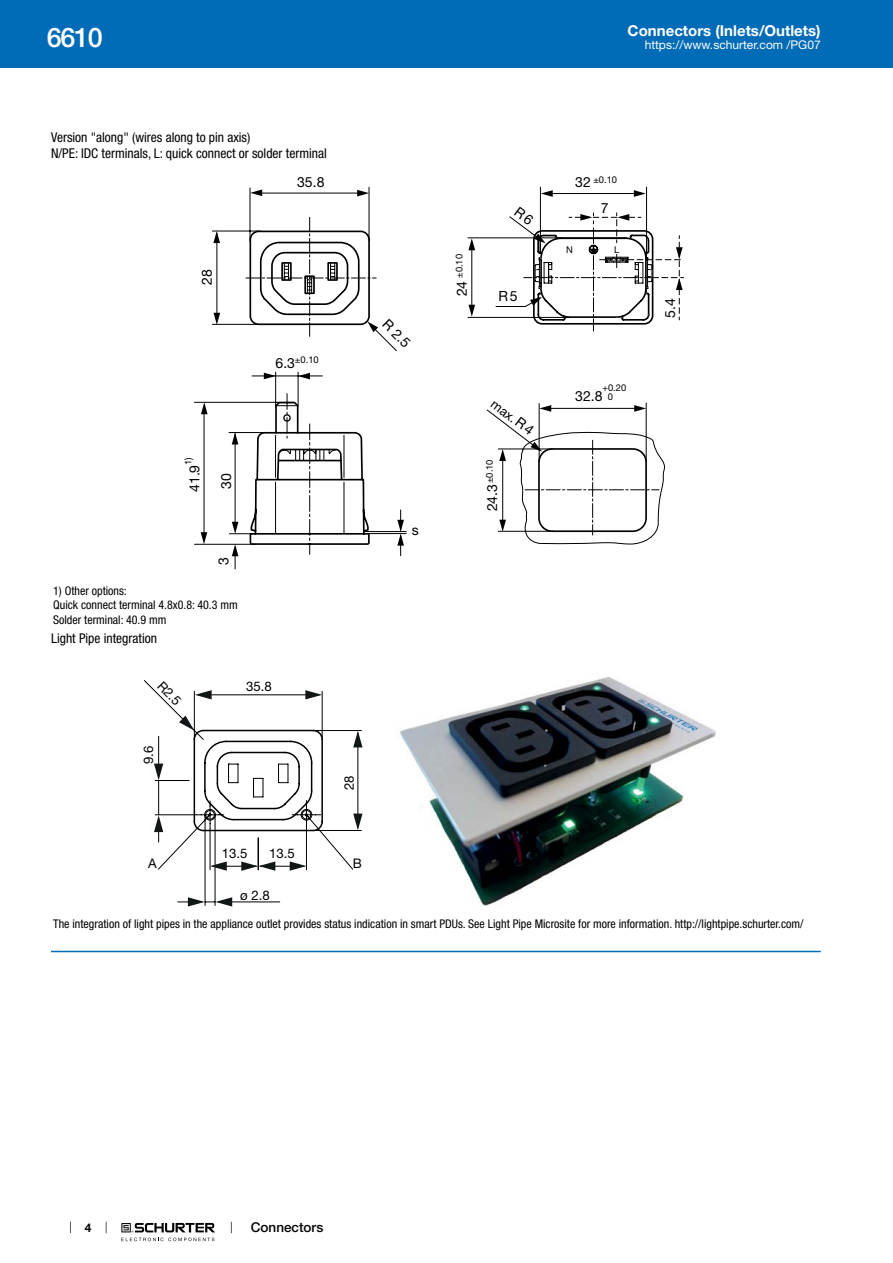
<style>
.page{position:relative;width:893px;height:1263px;background:#fff}
.page>*{position:absolute;margin:0;border:0;box-sizing:border-box;transform-origin:0 0}
.t1{font:500 27px "Helvetica Neue LT";color:#fff}
.t2{font:700 15px "Helvetica Neue LT";color:#fff}
.t3{font:14.1px "Helvetica Neue LT";color:#000}
.t4{font:condensed 13.5px/15.8px "Helvetica Neue LT";color:#000}
.t5{font:500 13.5px "Helvetica Neue LT";color:#000}
.t6{font:13.2px "Helvetica Neue LT";color:#000}
.t7{font:12.9px "Helvetica Neue LT";color:#000}
.t8{font:condensed 12px/14.4px "Helvetica Neue LT";color:#000}
.t9{font:12px "Helvetica Neue LT";color:#fff}
.t10{font:700 12px "Helvetica Neue LT";color:#000}
.t11{font:9.3px/9.3px "Helvetica Neue LT";color:#000}
.s1{font-size:14.1px}
</style>
<div class="page">
<svg style="left:70px;top:1221px;width:1px;height:12px"></svg>
<svg style="left:121px;top:1223px;width:94px;height:18px"></svg>
<div style="left:0;top:0;width:893px;height:68px;background:#006bb6"></div>
<hr style="left:539px;top:404px;width:1px;height:57px;background:#000">
<hr style="left:646px;top:403px;width:1px;height:59px;background:#000">
<svg style="left:486px;top:405px;width:179px;height:140px"></svg>
<hr style="left:217px;top:233px;width:1px;height:83px;background:#000">
<hr style="left:212px;top:324px;width:47px;height:1px;background:#000">
<hr style="left:212px;top:231px;width:48px;height:1px;background:#000">
<hr style="left:258px;top:193px;width:103px;height:1px;background:#000">
<hr style="left:250px;top:188px;width:1px;height:53px;background:#000">
<hr style="left:369px;top:187px;width:1px;height:54px;background:#000">
<svg style="left:213px;top:231px;width:7px;height:12px"></svg>
<svg style="left:214px;top:313px;width:6px;height:12px"></svg>
<svg style="left:357px;top:190px;width:12px;height:6px"></svg>
<svg style="left:250px;top:189px;width:12px;height:7px"></svg>
<svg style="left:246px;top:217px;width:151px;height:134px"></svg>
<hr style="left:252px;top:376px;width:70px;height:1px;background:#000">
<hr style="left:275px;top:372px;width:1px;height:35px;background:#000">
<hr style="left:298px;top:372px;width:1px;height:34px;background:#000">
<hr style="left:204px;top:409px;width:1px;height:128px;background:#000">
<hr style="left:194px;top:402px;width:100px;height:1px;background:#000">
<hr style="left:194px;top:544px;width:62px;height:1px;background:#000">
<svg style="left:201px;top:532px;width:6px;height:12px"></svg>
<svg style="left:201px;top:402px;width:7px;height:12px"></svg>
<svg style="left:264px;top:373px;width:12px;height:6px"></svg>
<svg style="left:298px;top:373px;width:12px;height:6px"></svg>
<svg style="left:229px;top:394px;width:142px;height:175px"></svg>
<hr style="left:364px;top:531px;width:42px;height:1px;background:#000">
<hr style="left:359px;top:533px;width:47px;height:1px;background:#000">
<svg style="left:397px;top:510px;width:7px;height:46px"></svg>
<hr style="left:646px;top:187px;width:1px;height:70px;background:#000">
<hr style="left:540px;top:187px;width:1px;height:66px;background:#000">
<hr style="left:468px;top:238px;width:91px;height:1px;background:#000">
<hr style="left:468px;top:317px;width:101px;height:1px;background:#000">
<hr style="left:472px;top:246px;width:1px;height:64px;background:#000">
<svg style="left:468px;top:238px;width:7px;height:12px"></svg>
<svg style="left:468px;top:305px;width:7px;height:12px"></svg>
<svg style="left:144px;top:680px;width:218px;height:226px"></svg>
<svg style="left:290px;top:861px;width:16px;height:10px"></svg>
<svg style="left:241px;top:861px;width:34px;height:10px"></svg>
<svg style="left:210px;top:861px;width:17px;height:10px"></svg>
<svg style="left:215px;top:897px;width:17px;height:9px"></svg>
<svg style="left:188px;top:897px;width:17px;height:9px"></svg>
<svg style="left:353px;top:813px;width:9px;height:17px"></svg>
<svg style="left:353px;top:731px;width:9px;height:16px"></svg>
<svg style="left:305px;top:690px;width:17px;height:9px"></svg>
<svg style="left:195px;top:690px;width:17px;height:9px"></svg>
<svg style="left:154px;top:815px;width:9px;height:17px"></svg>
<svg style="left:154px;top:763px;width:9px;height:17px"></svg>
<svg style="left:179px;top:715px;width:145px;height:117px"></svg>
<img style="left:399px;top:677px;width:318px;height:229px">
<hr style="left:51px;top:951px;width:770px;height:1px;background:#006bb6">
<svg style="left:495px;top:190px;width:189px;height:141px"></svg>
<h1 class="t1" style="left:47px;top:21px;width:57px">6610</h1>
<p class="t4" style="left:51px;top:130px;width:277px">Version "along" (wires along to pin axis)<br>N/PE: IDC terminals, L: quick connect or solder terminal</p>
<p class="t3" style="left:199px;top:285px;width:17px;rotate:-90deg">28</p>
<p class="t3" style="left:297px;top:173px;width:29px">35.8</p>
<p class="t11" style="left:276px;top:355px;width:45px"><span class="s1">6.3</span>±0.10</p>
<p class="t3" style="left:391px;top:316px;width:35px;rotate:45deg">R 2.5</p>
<p class="t11" style="left:183px;top:465px;width:9px;rotate:-90deg">1)</p>
<p class="t3" style="left:186px;top:492px;width:29px;rotate:-90deg">41.9</p>
<p class="t3" style="left:218px;top:489px;width:17px;rotate:-90deg">30</p>
<p class="t3" style="left:215px;top:565px;width:9px;rotate:-90deg">3</p>
<p class="t8" style="left:53px;top:583px;width:186px">1) Other options:<br>Quick connect terminal 4.8x0.8: 40.3 mm<br>Solder terminal: 40.9 mm</p>
<p class="t4" style="left:51px;top:630px;width:108px">Light Pipe integration</p>
<p class="t6" style="left:166px;top:678px;width:29px;rotate:46deg">R2.5</p>
<p class="t6" style="left:246px;top:679px;width:27px">35.8</p>
<p class="t6" style="left:141px;top:764px;width:20px;rotate:-90deg">9.6</p>
<p class="t6" style="left:341px;top:790px;width:16px;rotate:-90deg">28</p>
<p class="t6" style="left:222px;top:845px;width:27px">13.5</p>
<p class="t6" style="left:269px;top:845px;width:27px">13.5</p>
<p class="t6" style="left:240px;top:887px;width:31px">ø 2.8</p>
<p class="t6" style="left:148px;top:855px;width:10px">A</p>
<p class="t6" style="left:353px;top:855px;width:11px">B</p>
<p class="t3" style="left:412px;top:522px;width:9px">s</p>
<p class="t2" style="left:628px;top:21px;width:195px">Connectors (Inlets/Outlets)</p>
<p class="t9" style="left:645px;top:38px;width:178px">https://www.schurter.com /PG07</p>
<p class="t11" style="left:454px;top:296px;width:44px;rotate:-90deg"><span class="s1">24</span> ±0.10</p>
<p class="t3" style="left:498px;top:288px;width:21px">R5</p>
<p class="t11" style="left:575px;top:175px;width:43px"><span class="s1">32</span> ±0.10</p>
<p class="t3" style="left:601px;top:200px;width:9px">7</p>
<p class="t11" style="left:566px;top:245px;width:8px">N</p>
<p class="t11" style="left:614px;top:245px;width:7px">L</p>
<p class="t7" style="left:497px;top:396px;width:51px;rotate:37deg">max. <span class="s1">R 4</span></p>
<p class="t11" style="left:485px;top:511px;width:54px;rotate:-90deg"><span class="s1">24.3</span>±0.10</p>
<p class="t3" style="left:575px;top:387px;width:29px">32.8</p>
<p class="t11" style="left:608px;top:382px;width:20px;text-indent:-5px">+0.20<br>0</p>
<p class="t3" style="left:662px;top:318px;width:21px;rotate:-90deg">5.4</p>
<p class="t8" style="left:53px;top:916px;width:752px">The integration of light pipes in the appliance outlet provides status indication in smart PDUs. See Light Pipe Microsite for more information. http://lightpipe.schurter.com/</p>
<p class="t10" style="left:85px;top:1220px;width:8px">4</p>
<p class="t5" style="left:251px;top:1219px;width:74px">Connectors</p>
</div>
